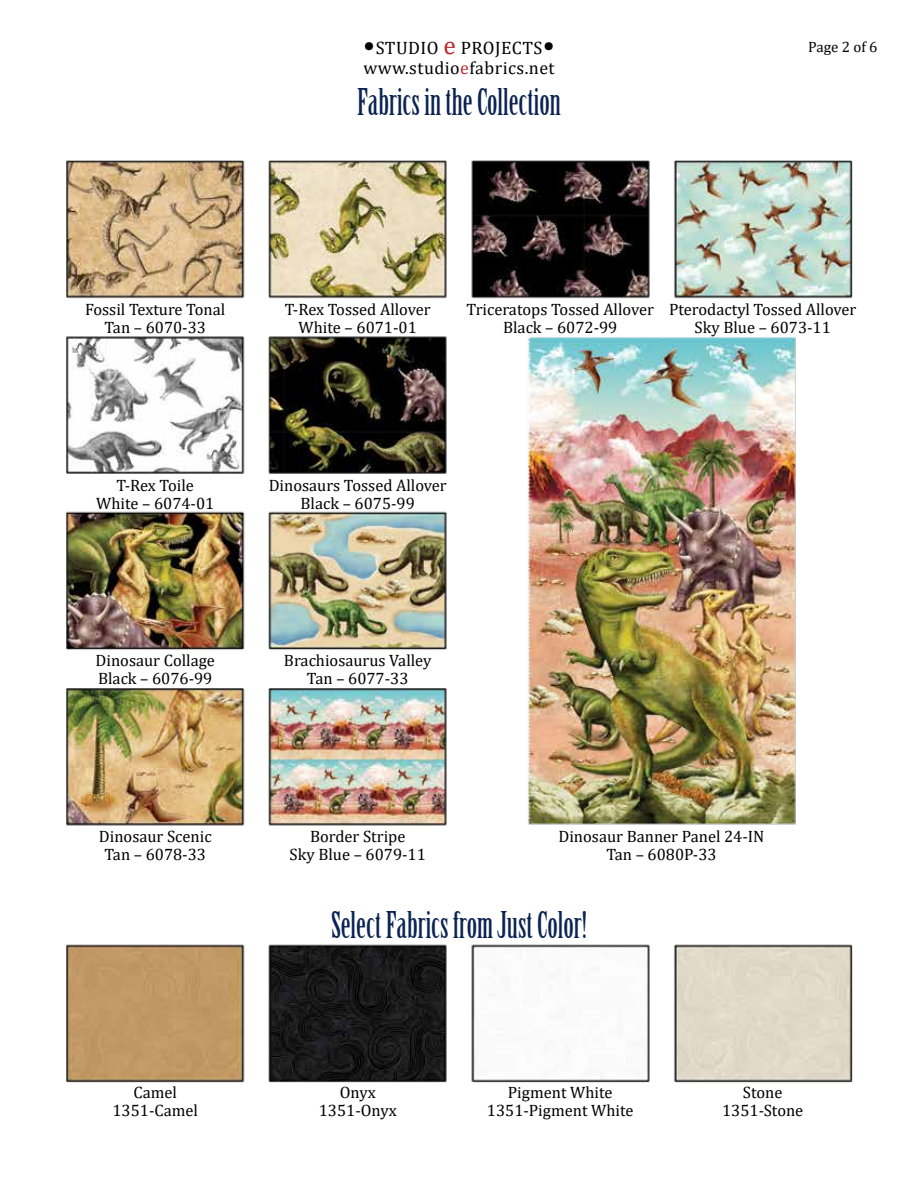
<style>
.page{position:relative;width:918px;height:1188px;background:#fff}
.page>*{position:absolute;margin:0;border:0;box-sizing:border-box;transform-origin:0 0}
.t1{font:36px "Birch Std";color:#0b2352}
.t2{font:18px "Cambria";letter-spacing:.025em;color:#000}
.t3{font:16.5px/18px "Cambria";color:#000;text-align:center}
.t4{font:15px "Cambria";color:#000}
.s1{font-size:27px}
.s2{font-size:25.5px;color:#c1272d}
.s3{color:#c0272e}
</style>
<div class="page">
<img style="left:66px;top:160px;width:787px;height:923px">
<p class="t2" style="left:363px;top:37px;width:193px"><span class="s1">•</span>STUDIO <span class="s2">e</span> PROJECTS<span class="s1">•</span></p>
<p class="t4" style="left:808px;top:38px;width:71px">Page 2 of 6</p>
<h1 class="t1" style="left:357px;top:81px;width:205px">Fabrics in the Collection</h1>
<p class="t2" style="left:363px;top:57px;width:193px">www.studio<span class="s3">e</span>fabrics.net</p>
<p class="t3" style="left:85px;top:301px;width:142px">Fossil Texture Tonal<br>Tan – 6070-33</p>
<p class="t3" style="left:285px;top:301px;width:147px">T-Rex Tossed Allover<br>White – 6071-01</p>
<p class="t3" style="left:467px;top:301px;width:189px">Triceratops Tossed Allover<br>Black – 6072-99</p>
<p class="t3" style="left:669px;top:301px;width:189px">Pterodactyl Tossed Allover<br>Sky Blue – 6073-11</p>
<p class="t3" style="left:96px;top:476px;width:120px">T-Rex Toile<br>White – 6074-01</p>
<p class="t3" style="left:269px;top:476px;width:180px">Dinosaurs Tossed Allover<br>Black – 6075-99</p>
<p class="t3" style="left:96px;top:652px;width:121px;text-align:left">Dinosaur Collage<br>Black – 6076-99</p>
<p class="t3" style="left:284px;top:652px;width:149px">Brachiosaurus Valley<br>Tan – 6077-33</p>
<p class="t3" style="left:99px;top:827px;width:114px">Dinosaur Scenic<br>Tan – 6078-33</p>
<p class="t3" style="left:290px;top:827px;width:138px">Border Stripe<br>Sky Blue – 6079-11</p>
<p class="t3" style="left:558px;top:827px;width:208px">Dinosaur Banner Panel 24-IN<br>Tan – 6080P-33</p>
<h1 class="t1" style="left:331px;top:905px;width:257px">Select Fabrics from Just Color!</h1>
<p class="t3" style="left:112px;top:1084px;width:87px">Camel<br>1351-Camel</p>
<p class="t3" style="left:487px;top:1084px;width:148px">Pigment White<br>1351-Pigment White</p>
<p class="t3" style="left:319px;top:1084px;width:79px">Onyx<br>1351-Onyx</p>
<p class="t3" style="left:722px;top:1084px;width:83px">Stone<br>1351-Stone</p>
</div>
